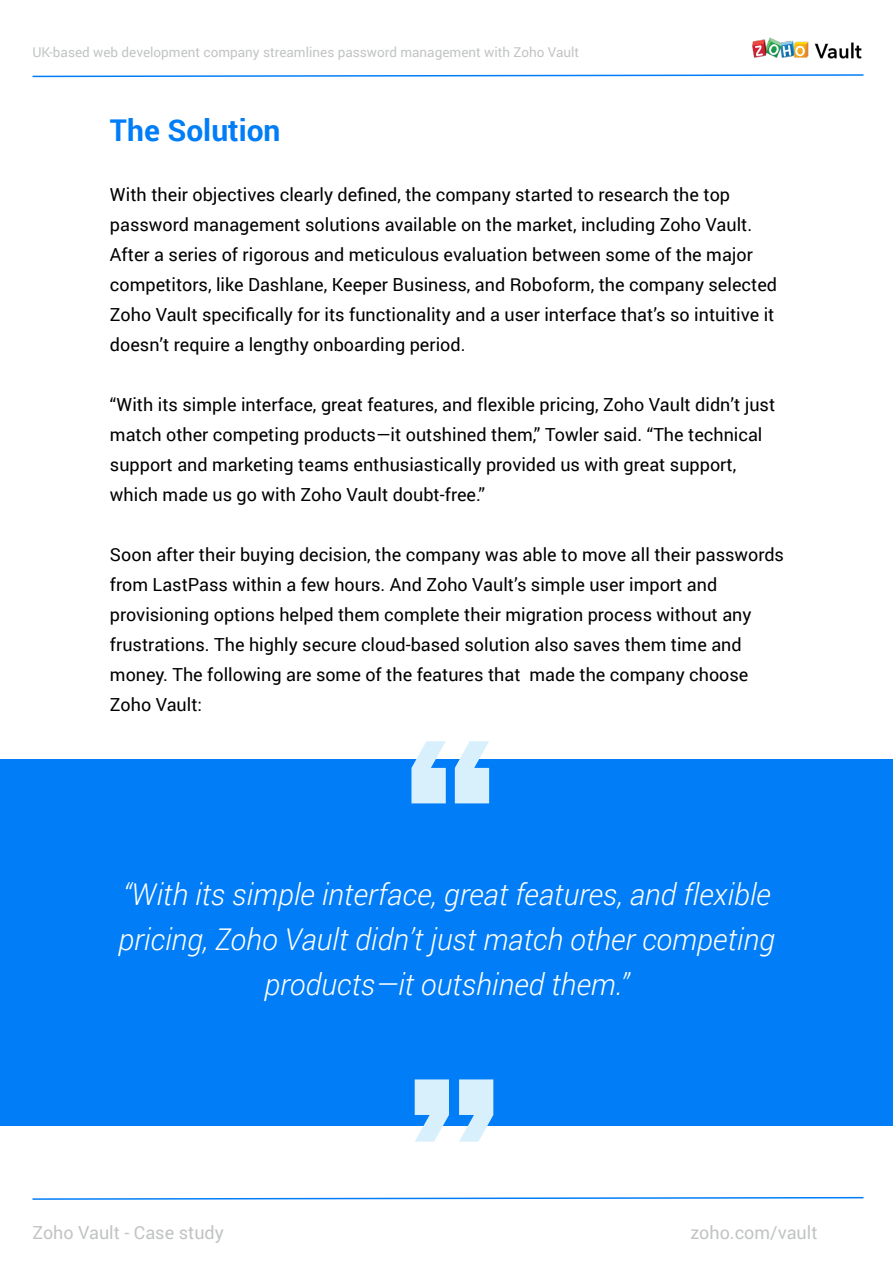
<style>
.page{position:relative;width:893px;height:1263px;background:#fff}
.page>*{position:absolute;margin:0;border:0;box-sizing:border-box;transform-origin:0 0}
.t1{font:italic 300 30px "Roboto";color:#fff}
.t2{font:700 30px "Roboto";color:#017df7}
.t3{font:18px/30px "Roboto";color:#000}
.t4{font:18px "Roboto";color:#c2c4c4}
.t5{font:13.5px "Roboto";color:#c2c4c4}
</style>
<div class="page">
<img style="left:752px;top:37px;width:110px;height:22px">
<svg style="left:32px;top:74px;width:832px;height:4px"></svg>
<svg style="left:32px;top:1196px;width:832px;height:4px"></svg>
<div style="left:0;top:759px;width:893px;height:366px;background:#017df7"></div>
<svg style="left:411px;top:741px;width:35px;height:62px"></svg>
<svg style="left:455px;top:741px;width:34px;height:62px"></svg>
<svg style="left:459px;top:1079px;width:34px;height:62px"></svg>
<svg style="left:415px;top:1079px;width:34px;height:62px"></svg>
<p class="t5" style="left:32px;top:43px;width:548px">UK-based web development company streamlines password management with Zoho Vault</p>
<p class="t2" style="left:110px;top:109px;width:172px">The Solution</p>
<p class="t3" style="left:110px;top:179px;width:622px">With their objectives clearly defined, the company started to research the top</p>
<p class="t3" style="left:110px;top:209px;width:669px">password management solutions available on the market, including Zoho Vault.<br>After a series of rigorous and meticulous evaluation between some of the major competitors, like Dashlane, Keeper Business, and Roboform, the company selected Zoho Vault specifically for its functionality and a user interface that’s so intuitive it doesn’t require a lengthy onboarding period.</p>
<p class="t3" style="left:110px;top:389px;width:667px">“With its simple interface, great features, and flexible pricing, Zoho Vault didn’t just match other competing products—it outshined them,” Towler said. “The technical support and marketing teams enthusiastically provided us with great support, which made us go with Zoho Vault doubt-free.”</p>
<p class="t3" style="left:110px;top:539px;width:675px">Soon after their buying decision, the company was able to move all their passwords</p>
<p class="t3" style="left:110px;top:569px;width:609px">from LastPass within a few hours. And Zoho Vault’s simple user import and</p>
<p class="t3" style="left:110px;top:599px;width:643px">provisioning options helped them complete their migration process without any frustrations. The highly secure cloud-based solution also saves them time and money. The following are some of the features that made the company choose Zoho Vault:</p>
<p class="t1" style="left:123px;top:873px;width:649px">“With its simple interface, great features, and flexible</p>
<p class="t1" style="left:119px;top:918px;width:658px">pricing, Zoho Vault didn’t just match other competing</p>
<p class="t1" style="left:265px;top:963px;width:366px">products—it outshined them.”</p>
<p class="t4" style="left:32px;top:1219px;width:193px">Zoho Vault - Case study</p>
<p class="t4" style="left:690px;top:1219px;width:129px">zoho.com/vault</p>
</div>
